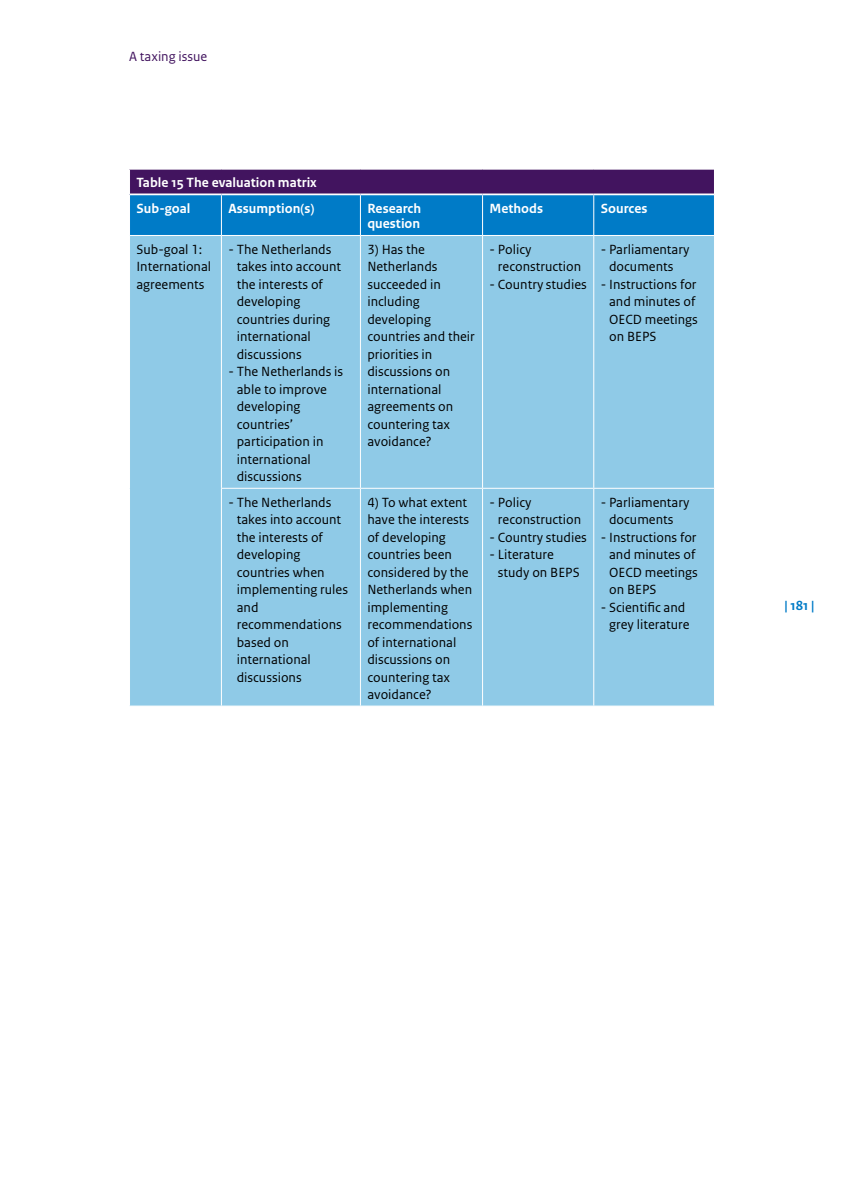
<style>
.page{position:relative;width:844px;height:1191px;background:#fff}
.page>*{position:absolute;margin:0;border:0;box-sizing:border-box;transform-origin:0 0}
._32_RO_Tabel_Broodte{font:14px/17.5px "Rijksoverheid Sans Text Regular 2";color:#000}
.Tabel_tussenkop{font:700 14px/15.8px "Rijksoverheid Sans Text";color:#fff}
.Tabelkop{font:700 14px "Rijksoverheid Sans Text";color:#fff}
.t1{font:14px "Rijksoverheid Sans Text";color:#42145f}
.t2{font:700 14px "Rijksoverheid Sans Text";color:#007bc7}
</style>
<div class="page">
<div style="left:130px;top:236px;width:583px;height:469px;background:#8fcae7"></div>
<hr style="left:221px;top:236px;width:1px;height:252px;background:#fff">
<hr style="left:360px;top:236px;width:1px;height:252px;background:#fff">
<hr style="left:482px;top:236px;width:1px;height:252px;background:#fff">
<hr style="left:593px;top:236px;width:1px;height:252px;background:#fff">
<hr style="left:221px;top:488px;width:139px;height:1px;background:#fff">
<hr style="left:221px;top:489px;width:1px;height:216px;background:#fff">
<hr style="left:360px;top:488px;width:122px;height:1px;background:#fff">
<hr style="left:360px;top:489px;width:1px;height:216px;background:#fff">
<hr style="left:482px;top:488px;width:111px;height:1px;background:#fff">
<hr style="left:482px;top:489px;width:1px;height:216px;background:#fff">
<hr style="left:593px;top:488px;width:121px;height:1px;background:#fff">
<hr style="left:593px;top:489px;width:1px;height:216px;background:#fff">
<svg style="left:129px;top:170px;width:585px;height:65px;background:#1c58a2"></svg>
<hr style="left:130px;top:193px;width:91px;height:2px;background:#fff">
<hr style="left:221px;top:193px;width:139px;height:2px;background:#fff">
<hr style="left:360px;top:193px;width:122px;height:2px;background:#fff">
<hr style="left:482px;top:193px;width:111px;height:2px;background:#fff">
<hr style="left:593px;top:193px;width:120px;height:2px;background:#fff">
<p class="t1" style="left:129px;top:48px;width:80px">A taxing issue</p>
<p class="Tabelkop" style="left:136px;top:175px;width:182px">Table 15 The evaluation matrix</p>
<p class="Tabel_tussenkop" style="left:136px;top:200px;width:56px">Sub-goal</p>
<p class="Tabel_tussenkop" style="left:228px;top:200px;width:87px">Assumption(s)</p>
<p class="Tabel_tussenkop" style="left:367px;top:200px;width:55px">Research question</p>
<p class="Tabel_tussenkop" style="left:489px;top:200px;width:55px">Methods</p>
<p class="Tabel_tussenkop" style="left:600px;top:200px;width:48px">Sources</p>
<p class="_32_RO_Tabel_Broodte" style="left:136px;top:241px;width:76px">Sub-goal 1:<br>International agreements</p>
<p class="_32_RO_Tabel_Broodte" style="left:237px;top:241px;width:106px;text-indent:-8px">- The Netherlands takes into account the interests of developing countries during international discussions</p>
<p class="_32_RO_Tabel_Broodte" style="left:237px;top:363px;width:108px;text-indent:-8px">- The Netherlands is able to improve developing countries’ participation in international discussions</p>
<p class="_32_RO_Tabel_Broodte" style="left:367px;top:241px;width:109px">3) Has the<br>Netherlands succeeded in including developing countries and their priorities in discussions on international agreements on countering tax avoidance?</p>
<p class="_32_RO_Tabel_Broodte" style="left:498px;top:241px;width:85px;text-indent:-8px">- Policy reconstruction</p>
<p class="_32_RO_Tabel_Broodte" style="left:600px;top:241px;width:90px;text-align:center">- Parliamentary documents</p>
<p class="_32_RO_Tabel_Broodte" style="left:609px;top:276px;width:90px;text-indent:-8px">- Instructions for and minutes of<br>OECD meetings on BEPS</p>
<p class="_32_RO_Tabel_Broodte" style="left:489px;top:276px;width:99px">- Country studies</p>
<p class="_32_RO_Tabel_Broodte" style="left:237px;top:493px;width:113px;text-indent:-8px">- The Netherlands takes into account the interests of developing countries when implementing rules and recommendations based on international discussions</p>
<p class="_32_RO_Tabel_Broodte" style="left:367px;top:493px;width:106px">4) To what extent have the interests of developing countries been considered by the<br>Netherlands when implementing recommendations of international discussions on countering tax avoidance?</p>
<p class="_32_RO_Tabel_Broodte" style="left:498px;top:493px;width:85px;text-indent:-8px">- Policy reconstruction</p>
<p class="_32_RO_Tabel_Broodte" style="left:489px;top:528px;width:99px">- Country studies</p>
<p class="_32_RO_Tabel_Broodte" style="left:498px;top:546px;width:83px;text-indent:-8px">- Literature study on BEPS</p>
<p class="_32_RO_Tabel_Broodte" style="left:600px;top:493px;width:90px;text-align:center">- Parliamentary documents</p>
<p class="_32_RO_Tabel_Broodte" style="left:609px;top:528px;width:90px;text-indent:-8px">- Instructions for and minutes of<br>OECD meetings on BEPS</p>
<p class="_32_RO_Tabel_Broodte" style="left:609px;top:598px;width:82px;text-indent:-8px">- Scientific and grey literature</p>
<p class="t2" style="left:784px;top:597px;width:32px">| 181 |</p>
</div>
